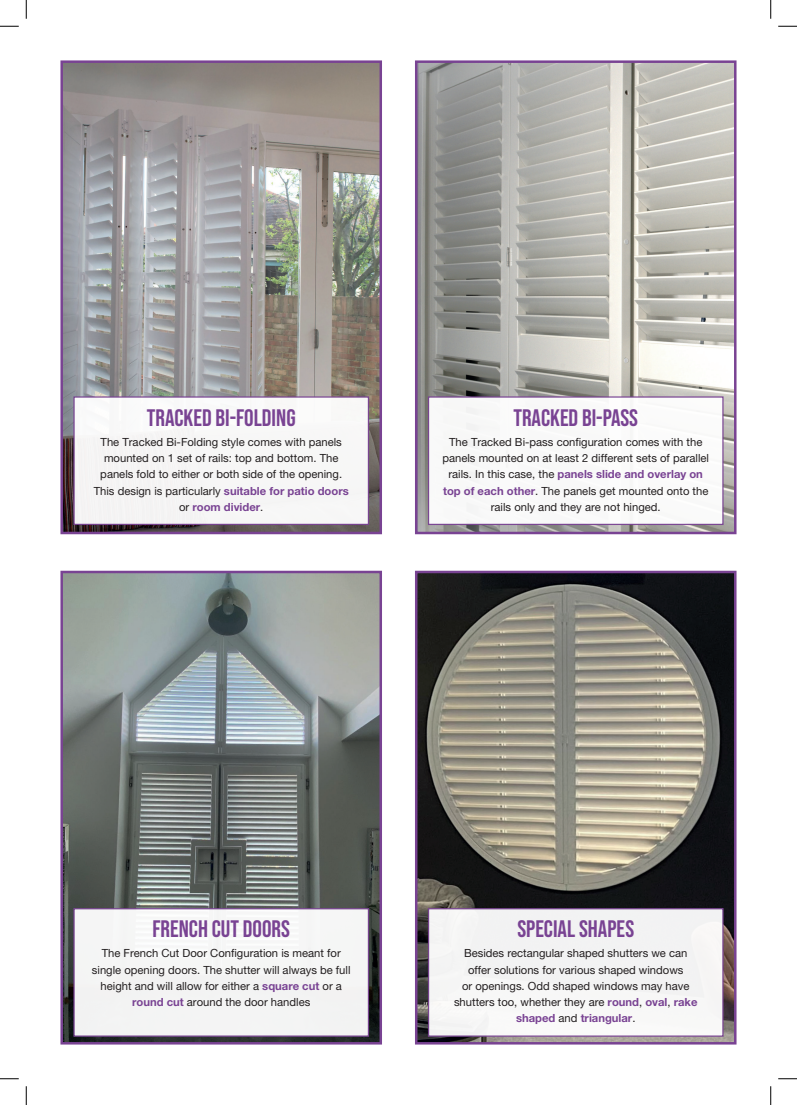
<style>
.page{position:relative;width:797px;height:1105px;background:#fff}
.page>*{position:absolute;margin:0;border:0;box-sizing:border-box;transform-origin:0 0}
.t1{font:23.75px "Bebas Neue";color:#794393}
.t2{font:11.25px/16.2px "Helvetica Neue";color:#231f20;text-align:center}
.t3{font:700 11.25px "Helvetica Neue";color:#794393}
.s1{font-weight:700;color:#794393}
.s2{font-weight:400;color:#231f20}
</style>
<div class="page">
<img style="left:63px;top:63px;width:316px;height:468px">
<div style="left:60px;top:60px;width:322px;height:474px;border:2px solid #794393"></div>
<img style="left:63px;top:574px;width:316px;height:467px">
<div style="left:60px;top:571px;width:322px;height:473px;border:2px solid #794393"></div>
<img style="left:418px;top:63px;width:315px;height:468px">
<div style="left:415px;top:60px;width:321px;height:474px;border:2px solid #794393"></div>
<img style="left:418px;top:574px;width:315px;height:467px">
<div style="left:415px;top:571px;width:321px;height:473px;border:2px solid #794393"></div>
<div style="left:73px;top:396px;width:296px;height:129px;background:#f7f7f6;border:1px solid #794393"></div>
<div style="left:73px;top:908px;width:296px;height:129px;background:#f5f5f5;border:1px solid #794393"></div>
<div style="left:428px;top:396px;width:295px;height:129px;background:#fff;border:1px solid #794393"></div>
<div style="left:428px;top:908px;width:295px;height:129px;background:#f3f3f3;border:1px solid #794393"></div>
<svg style="left:0;top:25px;width:19px;height:2px"></svg>
<svg style="left:778px;top:25px;width:19px;height:2px"></svg>
<svg style="left:0;top:1078px;width:19px;height:1px"></svg>
<svg style="left:778px;top:1078px;width:19px;height:1px"></svg>
<svg style="left:25px;top:0;width:2px;height:19px"></svg>
<svg style="left:25px;top:1086px;width:2px;height:19px"></svg>
<svg style="left:770px;top:0;width:1px;height:19px"></svg>
<svg style="left:770px;top:1086px;width:1px;height:19px"></svg>
<p class="t1" style="left:147px;top:404px;width:150px">TRACKED BI-FOLDING</p>
<p class="t2" style="left:94px;top:433px;width:256px">The Tracked Bi-Folding style comes with panels mounted on 1 set of rails: top and bottom. The panels fold to either or both side of the opening.<br>This design is particularly <span class="s1">suitable for patio doors</span></p>
<p class="t3" style="left:179px;top:500px;width:86px"><span class="s2">or</span> room divider<span class="s2">.</span></p>
<p class="t1" style="left:513px;top:404px;width:126px">TRACKED BI-PASS</p>
<p class="t2" style="left:442px;top:433px;width:268px">The Tracked Bi-pass configuration comes with the panels mounted on at least 2 different sets of parallel rails. In this case, the <span class="s1">panels slide and overlay on top of each other</span>. The panels get mounted onto the rails only and they are not hinged.</p>
<p class="t1" style="left:152px;top:916px;width:139px">FRENCH CUT DOORS</p>
<p class="t2" style="left:92px;top:945px;width:260px">The French Cut Door Configuration is meant for single opening doors. The shutter will always be full height and will allow for either a <span class="s1">square cut</span> or a <span class="s1">round cut</span> around the door handles</p>
<p class="t1" style="left:517px;top:916px;width:118px">SPECIAL SHAPES</p>
<p class="t2" style="left:464px;top:945px;width:225px">Besides rectangular shaped shutters we can</p>
<p class="t2" style="left:468px;top:961px;width:217px">offer solutions for various shaped windows</p>
<p class="t2" style="left:462px;top:978px;width:229px">or openings. Odd shaped windows may have</p>
<p class="t2" style="left:454px;top:994px;width:245px">shutters too, whether they are <span class="s1">round</span>, <span class="s1">oval</span>, <span class="s1">rake shaped</span> and <span class="s1">triangular</span>.</p>
</div>
